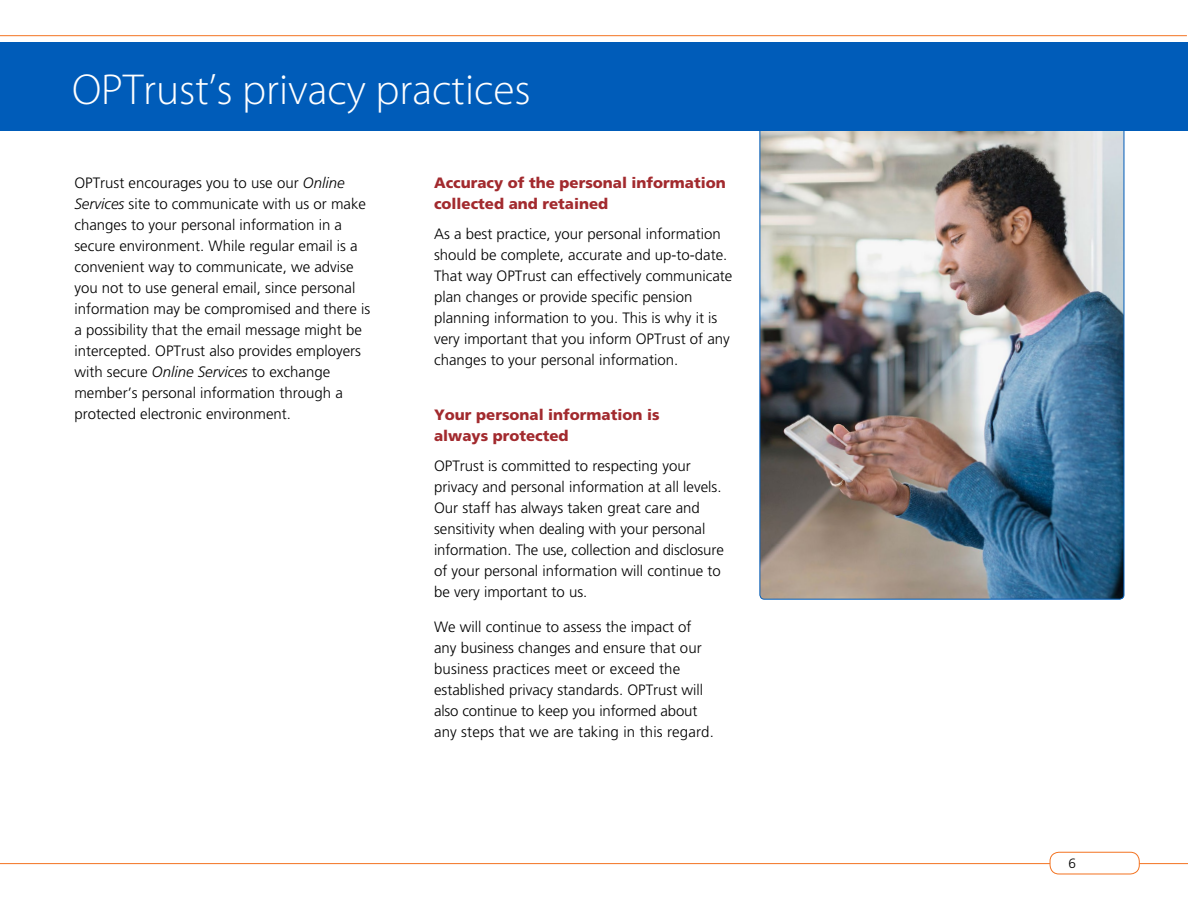
<style>
.page{position:relative;width:1188px;height:918px;background:#fff}
.page>*{position:absolute;margin:0;border:0;box-sizing:border-box;transform-origin:0 0}
.t1{font:300 43.5px "Myriad Pro";color:#fff}
.t2{font:300 15px/21px "Frutiger";color:#000}
.t3{font:900 15px/21px "Frutiger";color:#a22a2e}
.t4{font:300 13.5px "Frutiger";color:#000}
.s1{font-style:italic}
</style>
<div class="page">
<img style="left:760px;top:130px;width:364px;height:469px">
<div style="left:0;top:42px;width:1188px;height:88px;background:#005cb9"></div>
<hr style="left:0;top:35px;width:1187px;height:1px;background:#f37321">
<hr style="left:0;top:863px;width:1188px;height:1px;background:#f37321">
<div style="left:1050px;top:852px;width:89px;height:22px;background:#fff;border-radius:9px"></div>
<div style="left:1050px;top:852px;width:90px;height:22px;border:1px solid #f37321;border-radius:9px"></div>
<h1 class="t1" style="left:72px;top:63px;width:460px">OPTrust’s privacy practices</h1>
<p class="t2" style="left:74px;top:172px;width:297px">OPTrust encourages you to use our <span class="s1">Online Services</span> site to communicate with us or make changes to your personal information in a secure environment. While regular email is a convenient way to communicate, we advise you not to use general email, since personal information may be compromised and there is a possibility that the email message might be intercepted. OPTrust also provides employers with secure <span class="s1">Online Services</span> to exchange member’s personal information through a protected electronic environment.</p>
<p class="t3" style="left:434px;top:172px;width:293px">Accuracy of the personal information collected and retained</p>
<p class="t2" style="left:434px;top:223px;width:300px">As a best practice, your personal information should be complete, accurate and up-to-date.<br>That way OPTrust can effectively communicate plan changes or provide specific pension planning information to you. This is why it is very important that you inform OPTrust of any changes to your personal information.</p>
<p class="t3" style="left:434px;top:404px;width:227px">Your personal information is always protected</p>
<p class="t2" style="left:434px;top:455px;width:291px">OPTrust is committed to respecting your privacy and personal information at all levels.<br>Our staff has always taken great care and sensitivity when dealing with your personal information. The use, collection and disclosure of your personal information will continue to be very important to us.</p>
<p class="t2" style="left:434px;top:616px;width:281px">We will continue to assess the impact of any business changes and ensure that our business practices meet or exceed the established privacy standards. OPTrust will also continue to keep you informed about any steps that we are taking in this regard.</p>
<p class="t4" style="left:1068px;top:855px;width:9px">6</p>
</div>
